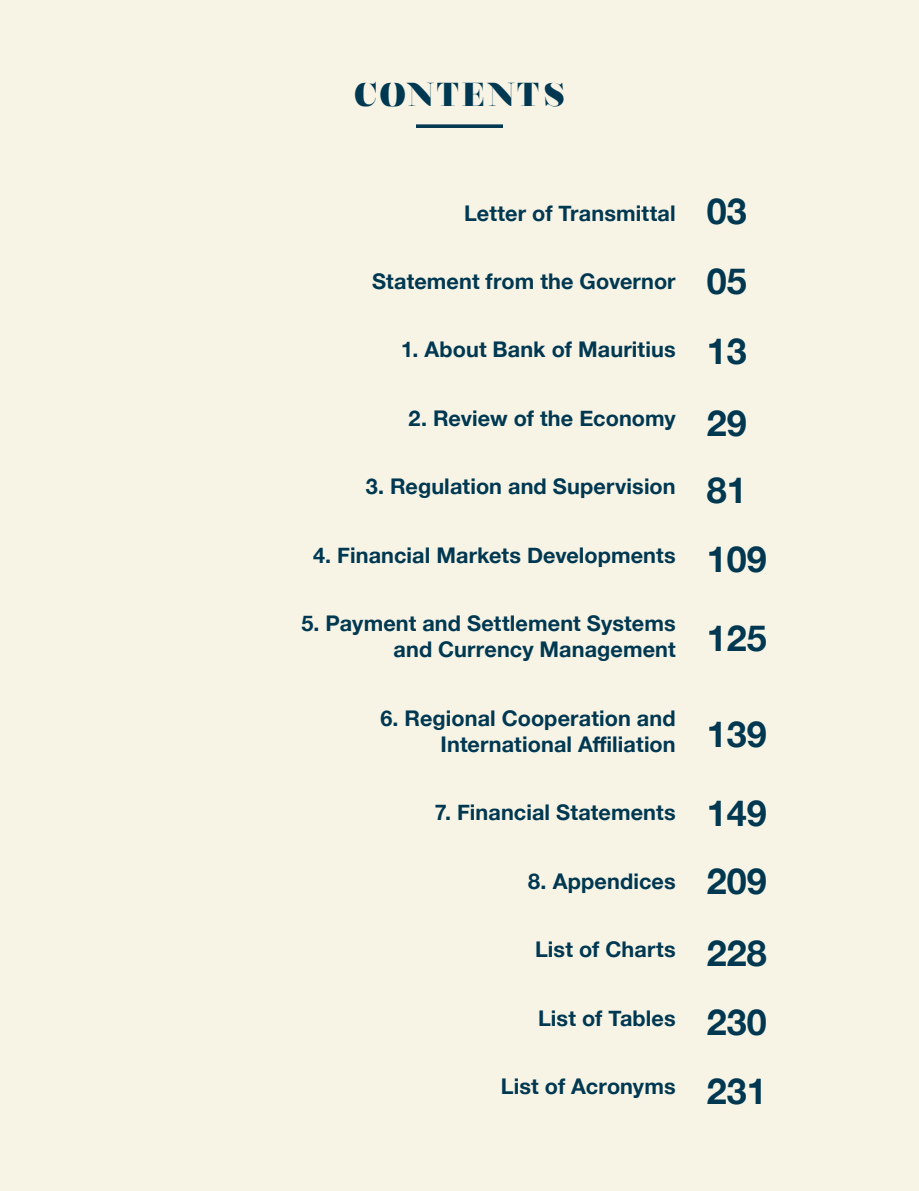
<style>
.page{position:relative;width:919px;height:1191px;background:#fff}
.page>*{position:absolute;margin:0;border:0;box-sizing:border-box;transform-origin:0 0}
.t1{font:700 35.85px/68.4px "Helvetica Neue";color:#003851}
.t2{font:900 33px "Nouvelle Vague";letter-spacing:.13em;color:#003851}
.t3{font:700 21.6px/26px "Helvetica Neue";letter-spacing:.005em;color:#003851;text-align:right}
</style>
<div class="page">
<div style="left:0;top:0;width:918px;height:1191px;background:#f7f4e6"></div>
<svg style="left:416px;top:124px;width:87px;height:4px"></svg>
<h2 class="t2" style="left:355px;top:77px;width:211px">CONTENTS</h2>
<p class="t3" style="left:464px;top:200px;width:213px">Letter of Transmittal</p>
<p class="t3" style="left:372px;top:269px;width:305px">Statement from the Governor</p>
<p class="t3" style="left:401px;top:337px;width:276px">1. About Bank of Mauritius</p>
<p class="t3" style="left:408px;top:406px;width:269px">2. Review of the Economy</p>
<p class="t3" style="left:366px;top:474px;width:311px">3. Regulation and Supervision</p>
<p class="t3" style="left:313px;top:543px;width:364px">4. Financial Markets Developments</p>
<p class="t3" style="left:301px;top:611px;width:376px">5. Payment and Settlement Systems and Currency Management</p>
<p class="t3" style="left:380px;top:705px;width:297px">6. Regional Cooperation and<br>International Affiliation</p>
<p class="t3" style="left:435px;top:800px;width:242px">7. Financial Statements</p>
<p class="t3" style="left:528px;top:868px;width:149px">8. Appendices</p>
<p class="t3" style="left:535px;top:937px;width:142px">List of Charts</p>
<p class="t3" style="left:538px;top:1005px;width:139px">List of Tables</p>
<p class="t3" style="left:501px;top:1074px;width:176px">List of Acronyms</p>
<h1 class="t1" style="left:706px;top:178px;width:41px;line-height:69.6px">03<br>05</h1>
<h1 class="t1" style="left:706px;top:317px;width:41px">13</h1>
<h1 class="t1" style="left:706px;top:389px;width:61px">29<br>81<br>109</h1>
<h1 class="t1" style="left:706px;top:605px;width:61px">125</h1>
<h1 class="t1" style="left:706px;top:701px;width:61px">139</h1>
<h1 class="t1" style="left:706px;top:780px;width:61px">149<br>209</h1>
<h1 class="t1" style="left:706px;top:919px;width:61px;line-height:69.2px;text-align:justify">228<br>230<br>231</h1>
</div>
